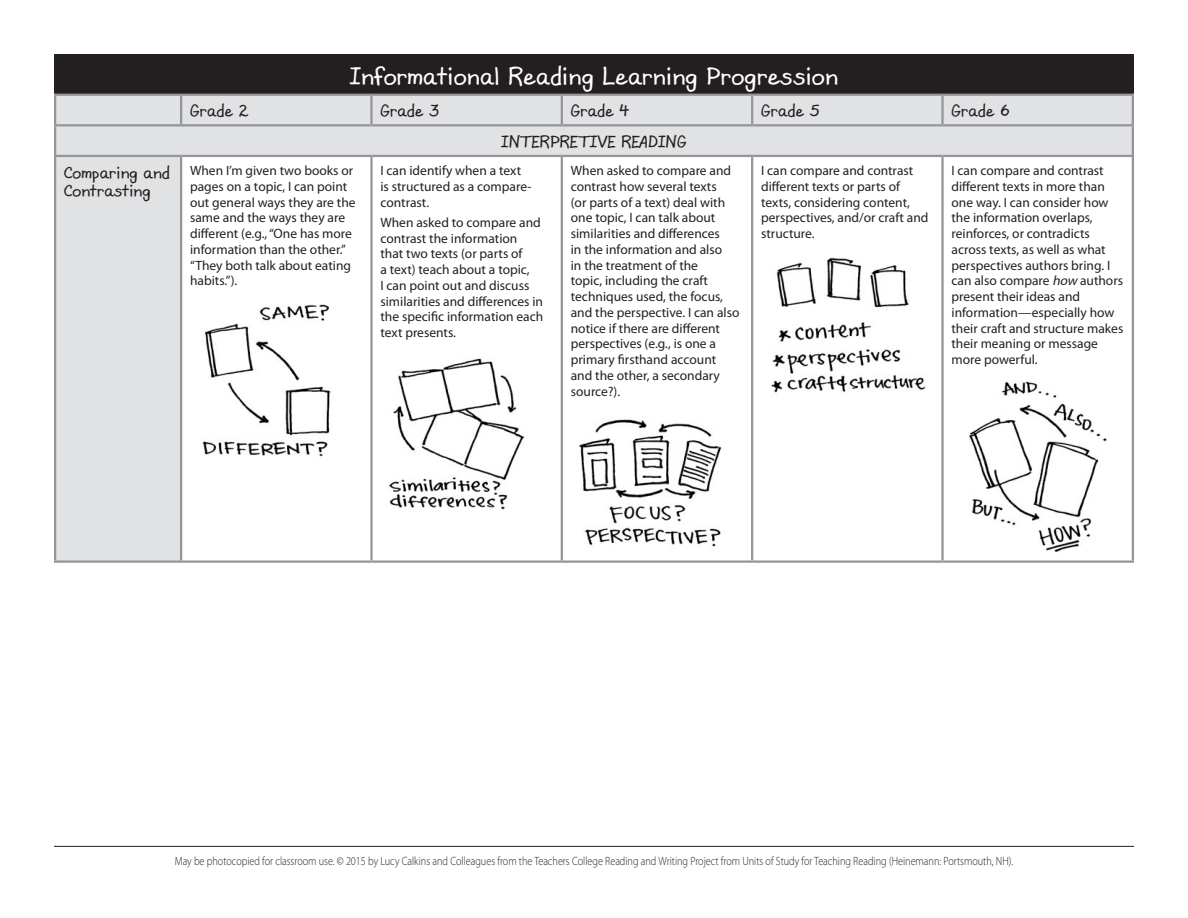
<style>
.page{position:relative;width:1188px;height:918px;background:#fff}
.page>*{position:absolute;margin:0;border:0;box-sizing:border-box;transform-origin:0 0}
.t1{font:21px "Martinelli Piccolo";letter-spacing:.005em;color:#fff}
.G3_RUBRIC_tch{font:14.25px "Martinelli Piccolo";color:#231f20}
.G3_RUBRIC_tch_strand{font:14.25px/18.8px "Martinelli Piccolo";color:#231f20}
.G3_RUBRIC_tb{font:13.5px/15.8px "Myriad Pro";color:#231f20}
.t2{font:300 12px "Myriad Pro";color:#231f20;scale:.85 1}
.s1{font-style:italic}
</style>
<div class="page">
<hr style="left:54px;top:846px;width:1080px;height:1px;background:#231f20">
<div style="left:55px;top:55px;width:1078px;height:39px;background:#231f20"></div>
<hr style="left:1132px;top:55px;width:2px;height:39px;background:#231f20">
<hr style="left:54px;top:54px;width:1080px;height:1px;background:#231f20">
<hr style="left:54px;top:55px;width:2px;height:39px;background:#231f20">
<svg style="left:56px;top:96px;width:1076px;height:464px"></svg>
<hr style="left:54px;top:94px;width:127px;height:2px;background:#939598">
<hr style="left:181px;top:94px;width:190px;height:2px;background:#939598">
<hr style="left:180px;top:96px;width:2px;height:28px;background:#939598">
<hr style="left:371px;top:94px;width:191px;height:2px;background:#939598">
<hr style="left:370px;top:96px;width:3px;height:28px;background:#939598">
<hr style="left:562px;top:94px;width:190px;height:2px;background:#939598">
<hr style="left:561px;top:96px;width:2px;height:28px;background:#939598">
<hr style="left:752px;top:94px;width:191px;height:2px;background:#939598">
<hr style="left:751px;top:96px;width:2px;height:28px;background:#939598">
<hr style="left:943px;top:94px;width:191px;height:2px;background:#939598">
<hr style="left:941px;top:96px;width:3px;height:28px;background:#939598">
<hr style="left:370px;top:157px;width:3px;height:403px;background:#939598">
<hr style="left:561px;top:157px;width:2px;height:403px;background:#939598">
<hr style="left:751px;top:157px;width:2px;height:403px;background:#939598">
<hr style="left:941px;top:157px;width:3px;height:403px;background:#939598">
<hr style="left:54px;top:560px;width:127px;height:3px;background:#939598">
<hr style="left:181px;top:560px;width:190px;height:3px;background:#939598">
<hr style="left:371px;top:560px;width:191px;height:3px;background:#939598">
<hr style="left:562px;top:560px;width:190px;height:3px;background:#939598">
<hr style="left:752px;top:560px;width:191px;height:3px;background:#939598">
<hr style="left:943px;top:560px;width:191px;height:3px;background:#939598">
<hr style="left:1132px;top:157px;width:2px;height:403px;background:#939598">
<hr style="left:54px;top:96px;width:2px;height:28px;background:#939598">
<hr style="left:1132px;top:96px;width:2px;height:28px;background:#939598">
<hr style="left:54px;top:126px;width:2px;height:29px;background:#939598">
<hr style="left:181px;top:124px;width:190px;height:2px;background:#939598">
<hr style="left:371px;top:124px;width:191px;height:2px;background:#939598">
<hr style="left:562px;top:124px;width:190px;height:2px;background:#939598">
<hr style="left:752px;top:124px;width:191px;height:2px;background:#939598">
<hr style="left:943px;top:124px;width:191px;height:2px;background:#939598">
<hr style="left:1132px;top:126px;width:2px;height:29px;background:#939598">
<hr style="left:181px;top:155px;width:190px;height:2px;background:#939598">
<hr style="left:371px;top:155px;width:191px;height:2px;background:#939598">
<hr style="left:562px;top:155px;width:190px;height:2px;background:#939598">
<hr style="left:752px;top:155px;width:191px;height:2px;background:#939598">
<hr style="left:943px;top:155px;width:191px;height:2px;background:#939598">
<hr style="left:54px;top:157px;width:2px;height:403px;background:#939598">
<hr style="left:180px;top:157px;width:2px;height:403px;background:#939598">
<hr style="left:54px;top:124px;width:127px;height:2px;background:#939598">
<hr style="left:54px;top:155px;width:127px;height:2px;background:#939598">
<img style="left:195px;top:302px;width:162px;height:159px">
<img style="left:386px;top:353px;width:162px;height:158px">
<img style="left:576px;top:412px;width:162px;height:139px">
<img style="left:766px;top:254px;width:162px;height:143px">
<img style="left:957px;top:380px;width:162px;height:173px">
<h1 class="t1" style="left:350px;top:64px;width:490px">Informational Reading Learning Progression</h1>
<p class="G3_RUBRIC_tch" style="left:190px;top:103px;width:60px">Grade 2</p>
<p class="G3_RUBRIC_tch" style="left:380px;top:103px;width:60px">Grade 3</p>
<p class="G3_RUBRIC_tch" style="left:571px;top:103px;width:60px">Grade 4</p>
<p class="G3_RUBRIC_tch" style="left:761px;top:103px;width:60px">Grade 5</p>
<p class="G3_RUBRIC_tch" style="left:952px;top:103px;width:60px">Grade 6</p>
<p class="G3_RUBRIC_tch" style="left:501px;top:134px;width:187px">INTERPRETIVE READING</p>
<p class="G3_RUBRIC_tch_strand" style="left:64px;top:164px;width:108px">Comparing and<br>Contrasting</p>
<p class="G3_RUBRIC_tb" style="left:190px;top:162px;width:167px">When I’m given two books or pages on a topic, I can point out general ways they are the same and the ways they are different (e.g., “One has more information than the other.” “They both talk about eating habits.”).</p>
<p class="G3_RUBRIC_tb" style="left:380px;top:162px;width:153px">I can identify when a text is structured as a compare&shy;contrast.</p>
<p class="G3_RUBRIC_tb" style="left:380px;top:214px;width:164px">When asked to compare and contrast the information that two texts (or parts of<br>a text) teach about a topic,<br>I can point out and discuss similarities and differences in the specific information each text presents.</p>
<p class="G3_RUBRIC_tb" style="left:571px;top:162px;width:170px">When asked to compare and contrast how several texts<br>(or parts of a text) deal with one topic, I can talk about similarities and differences<br>in the information and also<br>in the treatment of the<br>topic, including the craft techniques used, the focus, and the perspective. I can also notice if there are different perspectives (e.g., is one a primary firsthand account and the other, a secondary source?).</p>
<p class="G3_RUBRIC_tb" style="left:761px;top:162px;width:169px">I can compare and contrast different texts or parts of texts, considering content, perspectives, and/or craft and structure.</p>
<p class="G3_RUBRIC_tb" style="left:952px;top:162px;width:173px">I can compare and contrast different texts in more than one way. I can consider how the information overlaps, reinforces, or contradicts across texts, as well as what perspectives authors bring. I can also compare <span class="s1">how</span> authors present their ideas and information—especially how their craft and structure makes their meaning or message more powerful.</p>
<p class="t2" style="left:175px;top:854px;width:988px">May be photocopied for classroom use. © 2015 by Lucy Calkins and Colleagues from the Teachers College Reading and Writing Project from Units of Study for Teaching Reading (Heinemann: Portsmouth, NH).</p>
</div>
